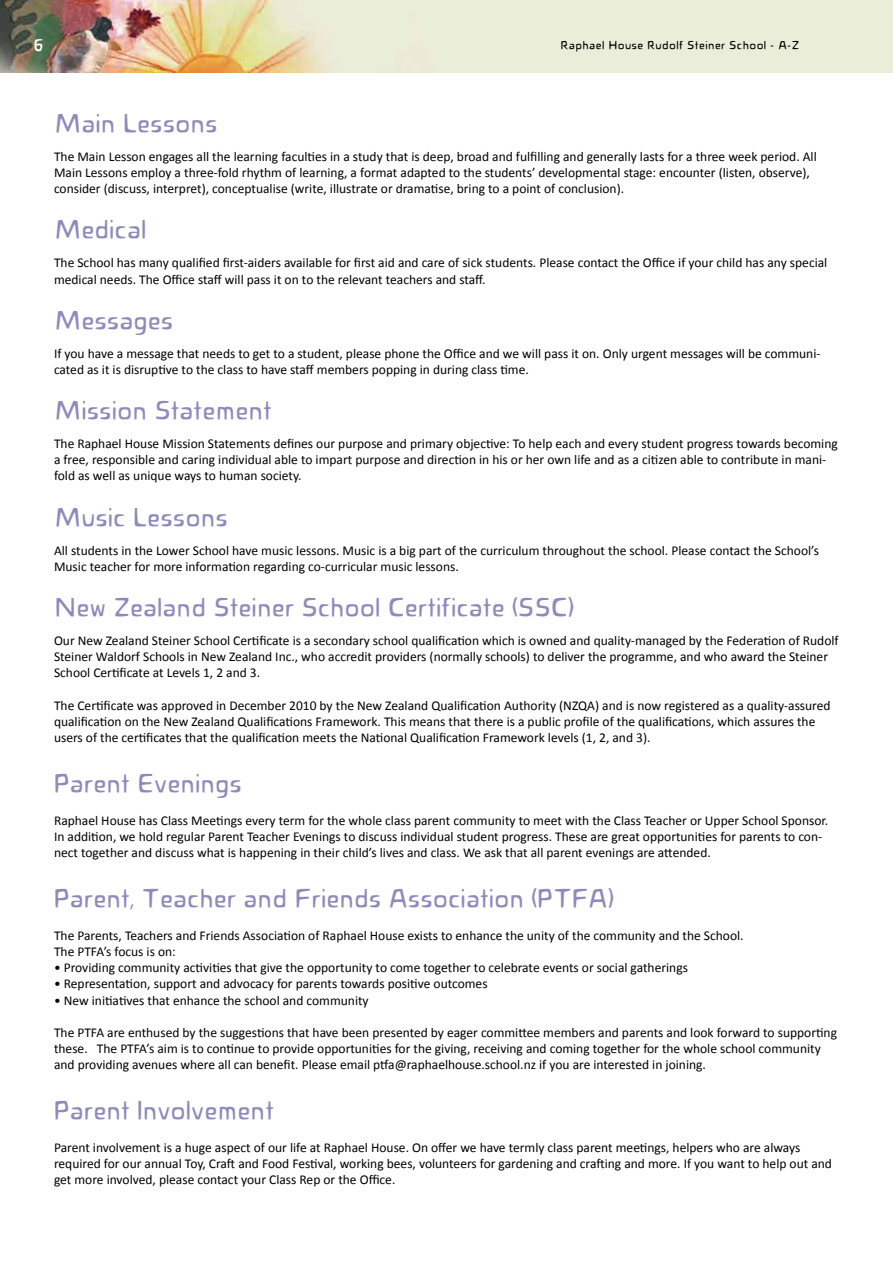
<style>
.page{position:relative;width:893px;height:1263px;background:#fff}
.page>*{position:absolute;margin:0;border:0;box-sizing:border-box;transform-origin:0 0}
.t1{font:300 27px "Novalis";color:#8e8aba}
.t2{font:300 19.5px "Novalis";color:#fff}
.t3{font:13.5px/16.2px "Calibri";color:#000}
.t4{font:300 12px "Novalis";letter-spacing:.03em;color:#000}
</style>
<div class="page">
<img style="left:0;top:0;width:892px;height:72px">
<hr style="left:892px;top:0;width:1px;height:72px;background:#eaead8">
<h2 class="t2" style="left:34px;top:34px;width:11px">6</h2>
<p class="t4" style="left:561px;top:38px;width:240px">Raphael House Rudolf Steiner School - A-Z</p>
<h1 class="t1" style="left:54px;top:108px;width:165px">Main Lessons</h1>
<p class="t3" style="left:54px;top:148px;width:764px">The Main Lesson engages all the learning faculties in a study that is deep, broad and fulfilling and generally lasts for a three week period. All<br>Main Lessons employ a three-fold rhythm of learning, a format adapted to the students’ developmental stage: encounter (listen, observe), consider (discuss, interpret), conceptualise (write, illustrate or dramatise, bring to a point of conclusion).</p>
<h1 class="t1" style="left:54px;top:214px;width:94px">Medical</h1>
<p class="t3" style="left:54px;top:255px;width:775px">The School has many qualified first-aiders available for first aid and care of sick students. Please contact the Office if your child has any special medical needs. The Office staff will pass it on to the relevant teachers and staff.</p>
<h1 class="t1" style="left:54px;top:305px;width:121px">Messages</h1>
<p class="t3" style="left:54px;top:345px;width:768px">If you have a message that needs to get to a student, please phone the Office and we will pass it on. Only urgent messages will be communi&shy;cated as it is disruptive to the class to have staff members popping in during class time.</p>
<h1 class="t1" style="left:54px;top:395px;width:219px">Mission Statement</h1>
<p class="t3" style="left:54px;top:435px;width:785px">The Raphael House Mission Statements defines our purpose and primary objective: To help each and every student progress towards becoming a free, responsible and caring individual able to impart purpose and direction in his or her own life and as a citizen able to contribute in mani&shy;fold as well as unique ways to human society.</p>
<h1 class="t1" style="left:54px;top:501px;width:175px">Music Lessons</h1>
<p class="t3" style="left:54px;top:542px;width:767px">All students in the Lower School have music lessons. Music is a big part of the curriculum throughout the school. Please contact the School’s<br>Music teacher for more information regarding co-curricular music lessons.</p>
<h1 class="t1" style="left:54px;top:592px;width:522px">New Zealand Steiner School Certificate (SSC)</h1>
<p class="t3" style="left:54px;top:632px;width:786px">Our New Zealand Steiner School Certificate is a secondary school qualification which is owned and quality-managed by the Federation of Rudolf<br>Steiner Waldorf Schools in New Zealand Inc., who accredit providers (normally schools) to deliver the programme, and who award the Steiner<br>School Certificate at Levels 1, 2 and 3.</p>
<p class="t3" style="left:54px;top:697px;width:778px">The Certificate was approved in December 2010 by the New Zealand Qualification Authority (NZQA) and is now registered as a quality-assured qualification on the New Zealand Qualifications Framework. This means that there is a public profile of the qualifications, which assures the users of the certificates that the qualification meets the National Qualification Framework levels (1, 2, and 3).</p>
<h1 class="t1" style="left:54px;top:767px;width:189px">Parent Evenings</h1>
<p class="t3" style="left:54px;top:812px;width:776px">Raphael House has Class Meetings every term for the whole class parent community to meet with the Class Teacher or Upper School Sponsor.<br>In addition, we hold regular Parent Teacher Evenings to discuss individual student progress. These are great opportunities for parents to con&shy;nect together and discuss what is happening in their child’s lives and class. We ask that all parent evenings are attended.</p>
<h1 class="t1" style="left:54px;top:882px;width:562px">Parent, Teacher and Friends Association (PTFA)</h1>
<p class="t3" style="left:54px;top:927px;width:691px">The Parents, Teachers and Friends Association of Raphael House exists to enhance the unity of the community and the School.<br>The PTFA’s focus is on:</p>
<p class="t3" style="left:54px;top:959px;width:635px">• Providing community activities that give the opportunity to come together to celebrate events or social gatherings</p>
<p class="t3" style="left:54px;top:976px;width:435px">• Representation, support and advocacy for parents towards positive outcomes</p>
<p class="t3" style="left:54px;top:992px;width:316px">• New initiatives that enhance the school and community</p>
<p class="t3" style="left:54px;top:1024px;width:785px">The PTFA are enthused by the suggestions that have been presented by eager committee members and parents and look forward to supporting these. The PTFA’s aim is to continue to provide opportunities for the giving, receiving and coming together for the whole school community and providing avenues where all can benefit. Please email ptfa@raphaelhouse.school.nz if you are interested in joining.</p>
<h1 class="t1" style="left:54px;top:1094px;width:222px">Parent Involvement</h1>
<p class="t3" style="left:54px;top:1139px;width:779px">Parent involvement is a huge aspect of our life at Raphael House. On offer we have termly class parent meetings, helpers who are always required for our annual Toy, Craft and Food Festival, working bees, volunteers for gardening and crafting and more. If you want to help out and get more involved, please contact your Class Rep or the Office.</p>
</div>
